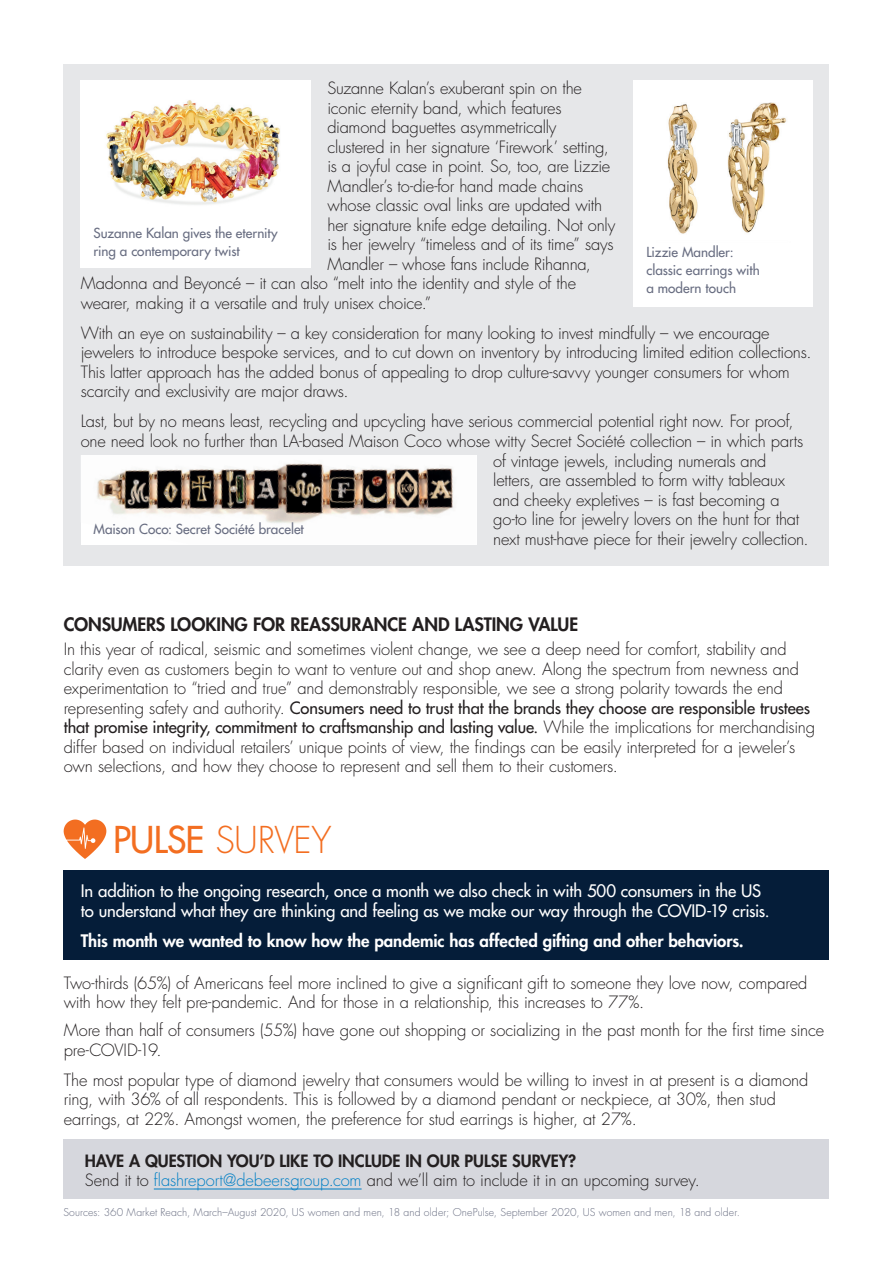
<style>
.page{position:relative;width:893px;height:1263px;background:#fff}
.page>*{position:absolute;margin:0;border:0;box-sizing:border-box;transform-origin:0 0}
.t1{font:300 36px "Futura Std";letter-spacing:-.02em;color:#f36e21}
.t2{font:800 18px "Futura Std";letter-spacing:-.005em;color:#231f20}
.t3{font:500 16.8px/19.5px "Futura Std";letter-spacing:-.01em;color:#fff}
.t4{font:800 16.8px "Futura Std";color:#fff}
.t5{font:300 16.5px/19.5px "Futura Std";letter-spacing:-.01em;color:#231f20}
.t6{font:500 13.5px/18px "Futura Std";color:#686d81}
.t7{font:300 10.5px "Futura Std";letter-spacing:.01em;color:#686d81}
.s1{font-weight:500}
.s2{font-weight:800}
.s3{color:#007fc5}
</style>
<div class="page">
<div style="left:64px;top:64px;width:765px;height:502px;background:#e6e7e9"></div>
<img style="left:81px;top:81px;width:229px;height:187px">
<img style="left:634px;top:81px;width:178px;height:225px">
<img style="left:81px;top:455px;width:395px;height:89px">
<div style="left:63px;top:1140px;width:766px;height:59px;background:#d6d7dd"></div>
<hr style="left:154px;top:1188px;width:208px;height:1px;background:#007fc5">
<img style="left:63px;top:819px;width:44px;height:40px">
<div style="left:64px;top:871px;width:765px;height:89px;background:#051d39"></div>
<p class="t5" style="left:327px;top:79px;width:256px">Suzanne Kalan’s exuberant spin on the</p>
<p class="t5" style="left:327px;top:99px;width:236px">iconic eternity band, which features</p>
<p class="t5" style="left:327px;top:118px;width:231px">diamond baguettes asymmetrically</p>
<p class="t5" style="left:327px;top:138px;width:283px">clustered in her signature ‘Firework’ setting,</p>
<p class="t5" style="left:327px;top:157px;width:284px">is a joyful case in point. So, too, are Lizzie</p>
<p class="t5" style="left:327px;top:177px;width:257px">Mandler’s to-die-for hand made chains</p>
<p class="t5" style="left:327px;top:196px;width:276px">whose classic oval links are updated with</p>
<p class="t5" style="left:327px;top:216px;width:289px">her signature knife edge detailing. Not only</p>
<p class="t5" style="left:327px;top:235px;width:288px">is her jewelry “timeless and of its time” says</p>
<p class="t5" style="left:327px;top:255px;width:265px">Mandler – whose fans include Rihanna,</p>
<p class="t5" style="left:81px;top:274px;width:497px">Madonna and Beyoncé – it can also “melt into the identity and style of the</p>
<p class="t5" style="left:81px;top:294px;width:352px">wearer, making it a versatile and truly unisex choice.”</p>
<p class="t5" style="left:81px;top:324px;width:732px">With an eye on sustainability – a key consideration for many looking to invest mindfully – we encourage jewelers to introduce bespoke services, and to cut down on inventory by introducing limited edition collections.<br>This latter approach has the added bonus of appealing to drop culture-savvy younger consumers for whom scarcity and exclusivity are major draws.</p>
<p class="t5" style="left:81px;top:412px;width:714px">Last, but by no means least, recycling and upcycling have serious commercial potential right now. For proof,</p>
<p class="t5" style="left:81px;top:432px;width:724px">one need look no further than LA-based Maison Coco whose witty Secret Société collection – in which parts</p>
<p class="t5" style="left:493px;top:451px;width:275px">of vintage jewels, including numerals and</p>
<p class="t5" style="left:493px;top:471px;width:293px">letters, are assembled to form witty tableaux</p>
<p class="t5" style="left:493px;top:490px;width:288px">and cheeky expletives – is fast becoming a</p>
<p class="t5" style="left:493px;top:510px;width:308px">go-to line for jewelry lovers on the hunt for that</p>
<p class="t5" style="left:493px;top:529px;width:317px">next must-have piece for their jewelry collection.</p>
<p class="t6" style="left:94px;top:224px;width:186px">Suzanne Kalan gives the eternity ring a contemporary twist</p>
<p class="t6" style="left:646px;top:243px;width:115px">Lizzie Mandler: classic earrings with a modern touch</p>
<p class="t6" style="left:94px;top:520px;width:212px">Maison Coco: Secret Société bracelet</p>
<p class="t2" style="left:64px;top:613px;width:516px">CONSUMERS LOOKING FOR REASSURANCE AND LASTING VALUE</p>
<p class="t5" style="left:64px;top:640px;width:753px">In this year of radical, seismic and sometimes violent change, we see a deep need for comfort, stability and clarity even as customers begin to want to venture out and shop anew. Along the spectrum from newness and experimentation to “tried and true” and demonstrably responsible, we see a strong polarity towards the end representing safety and authority. <span class="s1">Consumers need to trust that the brands they choose are responsible trustees that promise integrity, commitment to craftsmanship and lasting value.</span> While the implications for merchandising differ based on individual retailers’ unique points of view, the findings can be easily interpreted for a jeweler’s own selections, and how they choose to represent and sell them to their customers.</p>
<h1 class="t1" style="left:113px;top:818px;width:220px"><span class="s1">PULSE</span> SURVEY</h1>
<p class="t3" style="left:81px;top:881px;width:690px">In addition to the ongoing research, once a month we also check in with 500 consumers in the US to understand what they are thinking and feeling as we make our way through the COVID-19 crisis.</p>
<p class="t4" style="left:81px;top:930px;width:664px">This month we wanted to know how the pandemic has affected gifting and other behaviors.</p>
<p class="t5" style="left:64px;top:973px;width:745px">Two-thirds (65%) of Americans feel more inclined to give a significant gift to someone they love now, compared with how they felt pre-pandemic. And for those in a relationship, this increases to 77%.</p>
<p class="t5" style="left:64px;top:1021px;width:762px">More than half of consumers (55%) have gone out shopping or socializing in the past month for the first time since pre-COVID-19.</p>
<p class="t5" style="left:64px;top:1070px;width:746px">The most popular type of diamond jewelry that consumers would be willing to invest in at present is a diamond ring, with 36% of all respondents. This is followed by a diamond pendant or neckpiece, at 30%, then stud earrings, at 22%. Amongst women, the preference for stud earrings is higher, at 27%.</p>
<p class="t5" style="left:85px;top:1151px;width:617px"><span class="s2">HAVE A QUESTION YOU’D LIKE TO INCLUDE IN OUR PULSE SURVEY?<br></span>Send it to <span class="s3">flashreport@debeersgroup.com</span> and we’ll aim to include it in an upcoming survey.</p>
<p class="t7" style="left:63px;top:1206px;width:678px">Sources: 360 Market Reach, March–August 2020, US women and men, 18 and older; OnePulse, September 2020, US women and men, 18 and older.</p>
</div>
